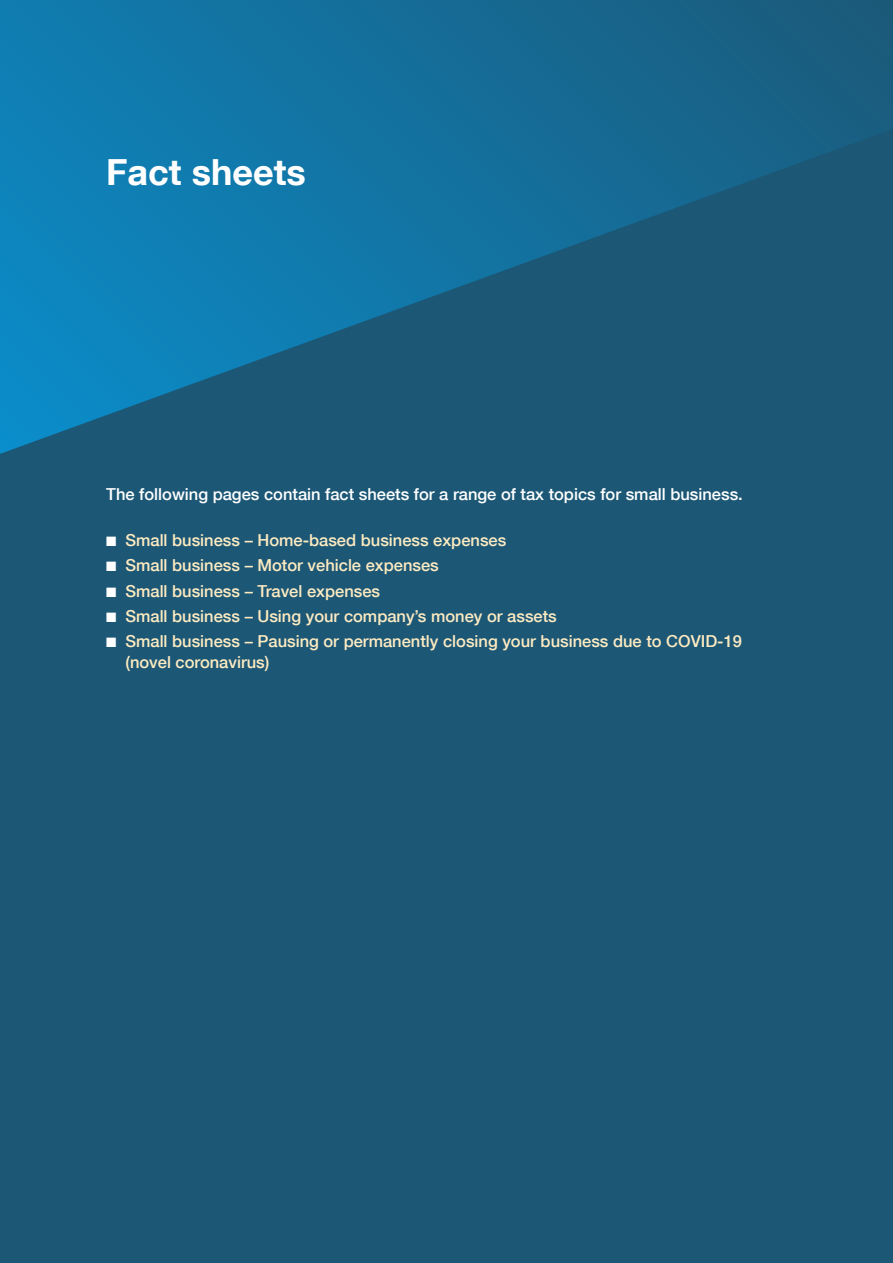
<style>
.page{position:relative;width:893px;height:1263px;background:#1c5776}
.page>*{position:absolute;margin:0;border:0;box-sizing:border-box;transform-origin:0 0}
.t1{font:700 36px "Helvetica Neue LT Com";color:#fff}
.t2{font:500 16.5px/21px "Helvetica Neue LT Com";color:#fdebc1}
.p_reverse{font:500 16.5px "Helvetica Neue LT Com";color:#fff}
.s1{color:#fff}
</style>
<div class="page">
<svg style="left:0;top:0;width:885px;height:454px"></svg>
<h2 class="t1" style="left:106px;top:150px;width:201px">Fact sheets</h2>
<p class="p_reverse" style="left:106px;top:484px;width:638px">The following pages contain fact sheets for a range of tax topics for small business.</p>
<p class="t2" style="left:106px;top:529px;width:402px"><span class="s1">■</span> Small business – Home-based business expenses</p>
<p class="t2" style="left:106px;top:555px;width:334px"><span class="s1">■</span> Small business – Motor vehicle expenses</p>
<p class="t2" style="left:106px;top:580px;width:275px"><span class="s1">■</span> Small business – Travel expenses</p>
<p class="t2" style="left:106px;top:605px;width:452px"><span class="s1">■</span> Small business – Using your company’s money or assets</p>
<p class="t2" style="left:125px;top:631px;width:618px;text-indent:-19px"><span class="s1">■</span> Small business – Pausing or permanently closing your business due to COVID-19 (novel coronavirus)</p>
</div>
